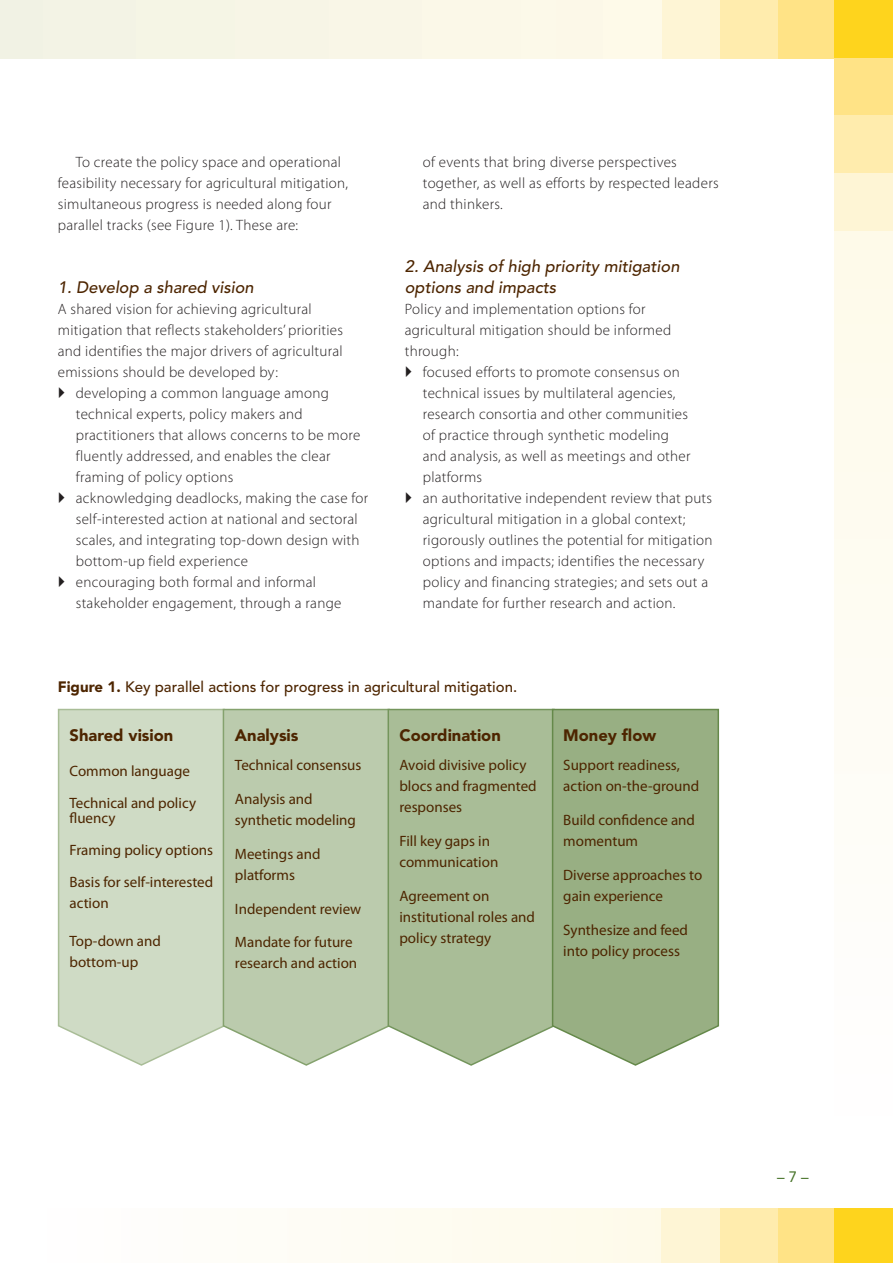
<style>
.page{position:relative;width:893px;height:1263px;background:#fff}
.page>*{position:absolute;margin:0;border:0;box-sizing:border-box;transform-origin:0 0}
.Heading_2{font:italic 500 16.5px/21px "Avenir LT Std";color:#4d2500}
.Heading_2-2{font:900 16.5px "Avenir LT Std";color:#4d2500}
.Body_indent{font:300 15px/21px "Myriad Pro";letter-spacing:.02em;color:#231f20}
.Body_bullets{font:15px/21px "Myriad Pro";color:#4d2500}
.Body{font:300 15px/21px "Myriad Pro";letter-spacing:.02em;color:#231f20}
.Figure_heading{font:500 15px "Avenir LT Std";color:#4d2500}
.t1{font:15px "Avenir LT Std";color:#48742a}
.s1{font-weight:900}
</style>
<div class="page">
<div style="left:0;top:0;width:654px;height:58px;background:#f7f5e6"></div>
<div style="left:777px;top:0;width:58px;height:58px;background:#ffe386"></div>
<div style="left:719px;top:0;width:58px;height:58px;background:#ffecad"></div>
<div style="left:661px;top:0;width:58px;height:58px;background:#fef5d5"></div>
<div style="left:835px;top:0;width:58px;height:58px;background:#fed41d"></div>
<div style="left:603px;top:0;width:58px;height:58px;background:#fefae9"></div>
<div style="left:32px;top:1208px;width:629px;height:55px;background:#fefcf4"></div>
<div style="left:777px;top:1208px;width:58px;height:55px;background:#ffe386"></div>
<div style="left:719px;top:1208px;width:58px;height:55px;background:#ffecad"></div>
<div style="left:661px;top:1208px;width:58px;height:55px;background:#fef5d5"></div>
<div style="left:835px;top:1208px;width:58px;height:55px;background:#fed41d"></div>
<div style="left:835px;top:58px;width:58px;height:58px;background:#ffe386"></div>
<div style="left:835px;top:116px;width:58px;height:58px;background:#ffecad"></div>
<div style="left:835px;top:174px;width:58px;height:58px;background:#fef5d5"></div>
<div style="left:835px;top:232px;width:58px;height:897px;background:#fefcf4"></div>
<svg style="left:57px;top:708px;width:165px;height:358px;background:#d1dcc7"></svg>
<svg style="left:222px;top:708px;width:165px;height:358px;background:#becdb0"></svg>
<svg style="left:387px;top:708px;width:164px;height:358px;background:#adc09c"></svg>
<svg style="left:551px;top:708px;width:169px;height:358px;background:#9db389"></svg>
<p class="Body_indent" style="left:58px;top:152px;width:292px;text-indent:18px">To create the policy space and operational feasibility necessary for agricultural mitigation, simultaneous progress is needed along four parallel tracks (see Figure 1). These are:</p>
<p class="Heading_2" style="left:58px;top:277px;width:197px">1. Develop a shared vision</p>
<p class="Body" style="left:58px;top:299px;width:287px">A shared vision for achieving agricultural mitigation that reflects stakeholders’ priorities and identifies the major drivers of agricultural emissions should be developed by:</p>
<p class="Body_indent" style="left:76px;top:383px;width:286px">developing a common language among technical experts, policy makers and practitioners that allows concerns to be more fluently addressed, and enables the clear framing of policy options</p>
<p class="Body_indent" style="left:76px;top:488px;width:294px">acknowledging deadlocks, making the case for self-interested action at national and sectoral scales, and integrating top-down design with bottom-up field experience</p>
<p class="Body_indent" style="left:76px;top:572px;width:267px">encouraging both formal and informal stakeholder engagement, through a range</p>
<p class="Body_indent" style="left:423px;top:152px;width:297px">of events that bring diverse perspectives together, as well as efforts by respected leaders and thinkers.</p>
<p class="Heading_2" style="left:405px;top:256px;width:276px">2. Analysis of high priority mitigation options and impacts</p>
<p class="Body" style="left:405px;top:299px;width:268px">Policy and implementation options for agricultural mitigation should be informed through:</p>
<p class="Body_indent" style="left:423px;top:362px;width:269px">focused efforts to promote consensus on technical issues by multilateral agencies, research consortia and other communities of practice through synthetic modeling and analysis, as well as meetings and other platforms</p>
<p class="Body_indent" style="left:423px;top:488px;width:291px">an authoritative independent review that puts agricultural mitigation in a global context; rigorously outlines the potential for mitigation options and impacts; identifies the necessary policy and financing strategies; and sets out a mandate for further research and action.</p>
<p class="Figure_heading" style="left:58px;top:678px;width:461px"><span class="s1">Figure 1.</span> Key parallel actions for progress in agricultural mitigation.</p>
<p class="Heading_2-2" style="left:70px;top:725px;width:105px">Shared vision</p>
<p class="Body_bullets" style="left:70px;top:761px;width:122px">Common language</p>
<p class="Body_bullets" style="left:70px;top:796px;width:128px;line-height:15px">Technical and policy fluency</p>
<p class="Body_bullets" style="left:70px;top:840px;width:145px">Framing policy options</p>
<p class="Body_bullets" style="left:70px;top:872px;width:145px">Basis for self-interested action</p>
<p class="Body_bullets" style="left:70px;top:931px;width:93px">Top-down and bottom-up</p>
<p class="Heading_2-2" style="left:235px;top:725px;width:65px">Analysis</p>
<p class="Body_bullets" style="left:235px;top:754px;width:128px">Technical consensus</p>
<p class="Body_bullets" style="left:235px;top:788px;width:122px">Analysis and synthetic modeling</p>
<p class="Body_bullets" style="left:235px;top:843px;width:87px">Meetings and platforms</p>
<p class="Body_bullets" style="left:235px;top:898px;width:128px">Independent review</p>
<p class="Body_bullets" style="left:235px;top:931px;width:124px">Mandate for future research and action</p>
<p class="Heading_2-2" style="left:399px;top:725px;width:103px">Coordination</p>
<p class="Body_bullets" style="left:399px;top:754px;width:139px">Avoid divisive policy blocs and fragmented responses</p>
<p class="Body_bullets" style="left:399px;top:830px;width:100px">Fill key gaps in communication</p>
<p class="Body_bullets" style="left:399px;top:885px;width:137px">Agreement on institutional roles and policy strategy</p>
<p class="Heading_2-2" style="left:563px;top:725px;width:94px">Money flow</p>
<p class="Body_bullets" style="left:563px;top:754px;width:137px">Support readiness, action on-the-ground</p>
<p class="Body_bullets" style="left:563px;top:809px;width:133px">Build confidence and momentum</p>
<p class="Body_bullets" style="left:563px;top:864px;width:140px">Diverse approaches to gain experience</p>
<p class="Body_bullets" style="left:563px;top:919px;width:126px">Synthesize and feed into policy process</p>
<p class="t1" style="left:777px;top:1168px;width:33px">– 7 –</p>
</div>
